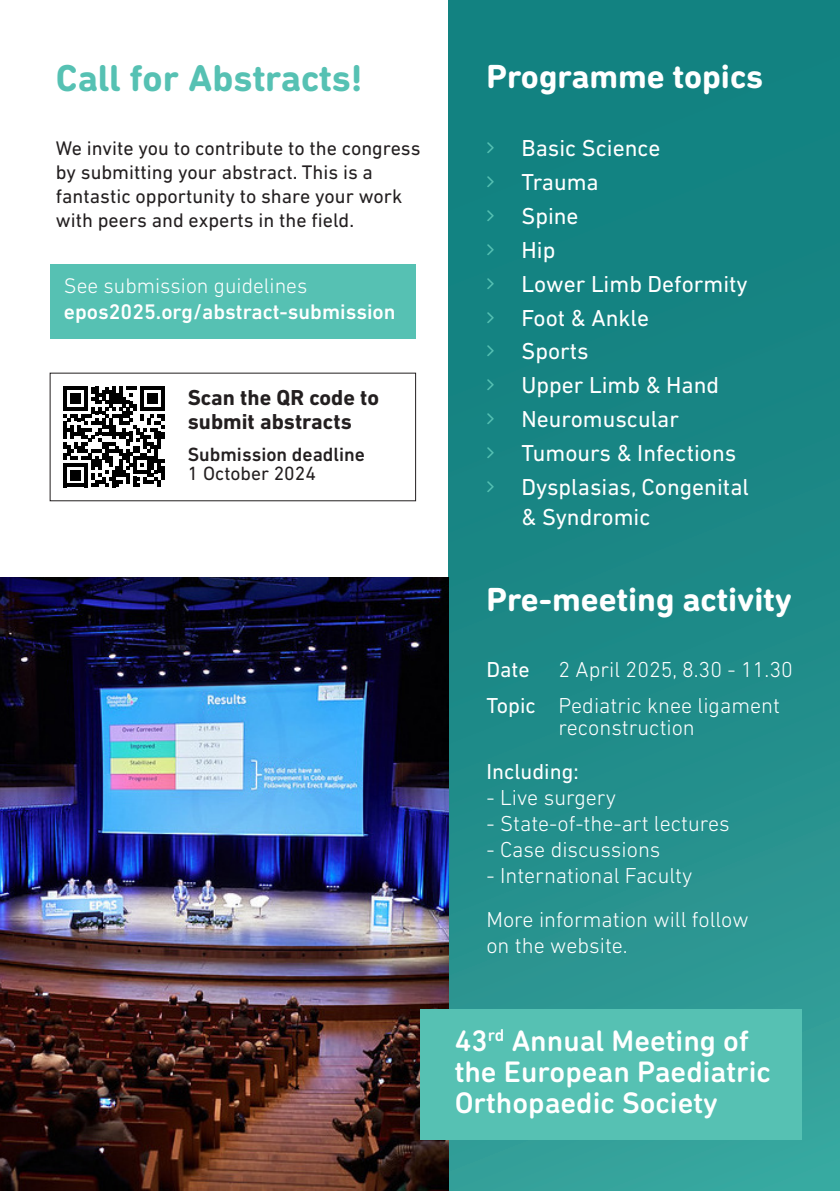
<style>
.page{position:relative;width:840px;height:1191px;background:#fff}
.page>*{position:absolute;margin:0;border:0;box-sizing:border-box;transform-origin:0 0}
.Oversktrift{font:700 38px "DIN Next Rounded LT Pro";color:#56c1b3}
.Overskrift_2{font:700 34px "DIN Next Rounded LT Pro";color:#fff}
.t1{font:500 30.2px/31px "DIN Next Rounded LT Pro";color:#fff}
.t2{font:23.4px/29.6px "DIN Next LT Pro";color:#fff}
.Brød{font:300 22px/22px "DIN Next LT Pro";color:#fff;text-align:center}
.Brød-2{font:700 22px/23.8px "DIN Next LT Pro";color:#231f20}
.Brød-3{font:22px "DIN Next LT Pro";color:#fff}
.Brød-4{font:500 21.4px "DIN Next LT Pro";color:#fff}
.Brød-5{font:300 21.4px "DIN Next LT Pro";color:#fff}
.Brød_stor{font:20px/24px "DIN Next LT Pro";color:#231f20}
.Brød-6{font:500 19.4px "DIN Next LT Pro";color:#231f20}
.Brød-7{font:19.4px "DIN Next LT Pro";color:#231f20}
.s1{font-weight:400}
</style>
<div class="page">
<div style="left:50px;top:264px;width:365px;height:74px;background:#56c1b3"></div>
<div style="left:448px;top:0;width:391px;height:1191px;background:linear-gradient(to bottom,#0b7b7b,#339e98)"></div>
<svg style="left:64px;top:387px;width:100px;height:100px"></svg>
<hr style="left:161px;top:466px;width:3px;height:14px;background:#000">
<img style="left:0;top:577px;width:448px;height:614px">
<div style="left:420px;top:1009px;width:381px;height:131px;background:#56c1b3"></div>
<svg style="left:487px;top:142px;width:6px;height:11px"></svg>
<svg style="left:487px;top:176px;width:6px;height:11px"></svg>
<svg style="left:487px;top:210px;width:6px;height:11px"></svg>
<svg style="left:487px;top:244px;width:6px;height:11px"></svg>
<svg style="left:487px;top:278px;width:6px;height:11px"></svg>
<svg style="left:487px;top:312px;width:6px;height:11px"></svg>
<svg style="left:487px;top:346px;width:6px;height:11px"></svg>
<svg style="left:487px;top:379px;width:6px;height:11px"></svg>
<svg style="left:487px;top:413px;width:6px;height:11px"></svg>
<svg style="left:487px;top:447px;width:6px;height:11px"></svg>
<svg style="left:487px;top:481px;width:6px;height:11px"></svg>
<p class="Oversktrift" style="left:56px;top:56px;width:308px">Call for Abstracts!</p>
<p class="Brød_stor" style="left:56px;top:136px;width:366px">We invite you to contribute to the congress by submitting your abstract. This is a fantastic opportunity to share your work with peers and experts in the field.</p>
<p class="Brød-5" style="left:64px;top:273px;width:245px">See submission guidelines</p>
<p class="Brød-4" style="left:64px;top:299px;width:333px">epos2025.org/abstract-submission</p>
<p class="Brød-2" style="left:188px;top:385px;width:193px">Scan the QR code to submit abstracts</p>
<p class="Brød-6" style="left:188px;top:443px;width:179px">Submission deadline</p>
<p class="Brød-7" style="left:188px;top:463px;width:129px">1 October 2024</p>
<p class="Overskrift_2" style="left:486px;top:56px;width:278px">Programme topics</p>
<p class="t2" style="left:521px;top:133px;width:140px">Basic Science</p>
<p class="t2" style="left:521px;top:167px;width:79px">Trauma</p>
<p class="t2" style="left:521px;top:201px;width:59px">Spine</p>
<p class="t2" style="left:521px;top:235px;width:35px">Hip</p>
<p class="t2" style="left:521px;top:269px;width:228px">Lower Limb Deformity</p>
<p class="t2" style="left:521px;top:302px;width:129px">Foot &amp; Ankle</p>
<p class="t2" style="left:521px;top:336px;width:69px">Sports</p>
<p class="t2" style="left:521px;top:370px;width:199px">Upper Limb &amp; Hand</p>
<p class="t2" style="left:521px;top:404px;width:159px">Neuromuscular</p>
<p class="t2" style="left:521px;top:438px;width:216px">Tumours &amp; Infections</p>
<p class="t2" style="left:521px;top:472px;width:229px">Dysplasias, Congenital &amp; Syndromic</p>
<p class="Overskrift_2" style="left:486px;top:579px;width:307px">Pre-meeting activity</p>
<p class="Brød-3" style="left:486px;top:656px;width:45px">Date</p>
<p class="Brød" style="left:558px;top:658px;width:236px">2 April 2025, 8.30 - 11.30</p>
<p class="Brød" style="left:486px;top:694px;width:295px"><span class="s1">Topic</span> Pediatric knee ligament reconstruction</p>
<p class="Brød-3" style="left:486px;top:758px;width:94px">Including:</p>
<p class="Brød" style="left:486px;top:786px;width:131px">- Live surgery</p>
<p class="Brød" style="left:486px;top:812px;width:245px">- State-of-the-art lectures</p>
<p class="Brød" style="left:486px;top:838px;width:175px">- Case discussions</p>
<p class="Brød" style="left:486px;top:864px;width:207px">- International Faculty</p>
<p class="Brød" style="left:486px;top:906px;width:263px;line-height:26px;text-align:left">More information will follow on the website.</p>
<p class="t1" style="left:454px;top:1025px;width:317px">43<sup>rd</sup> Annual Meeting of the European Paediatric<br>Orthopaedic Society</p>
</div>
